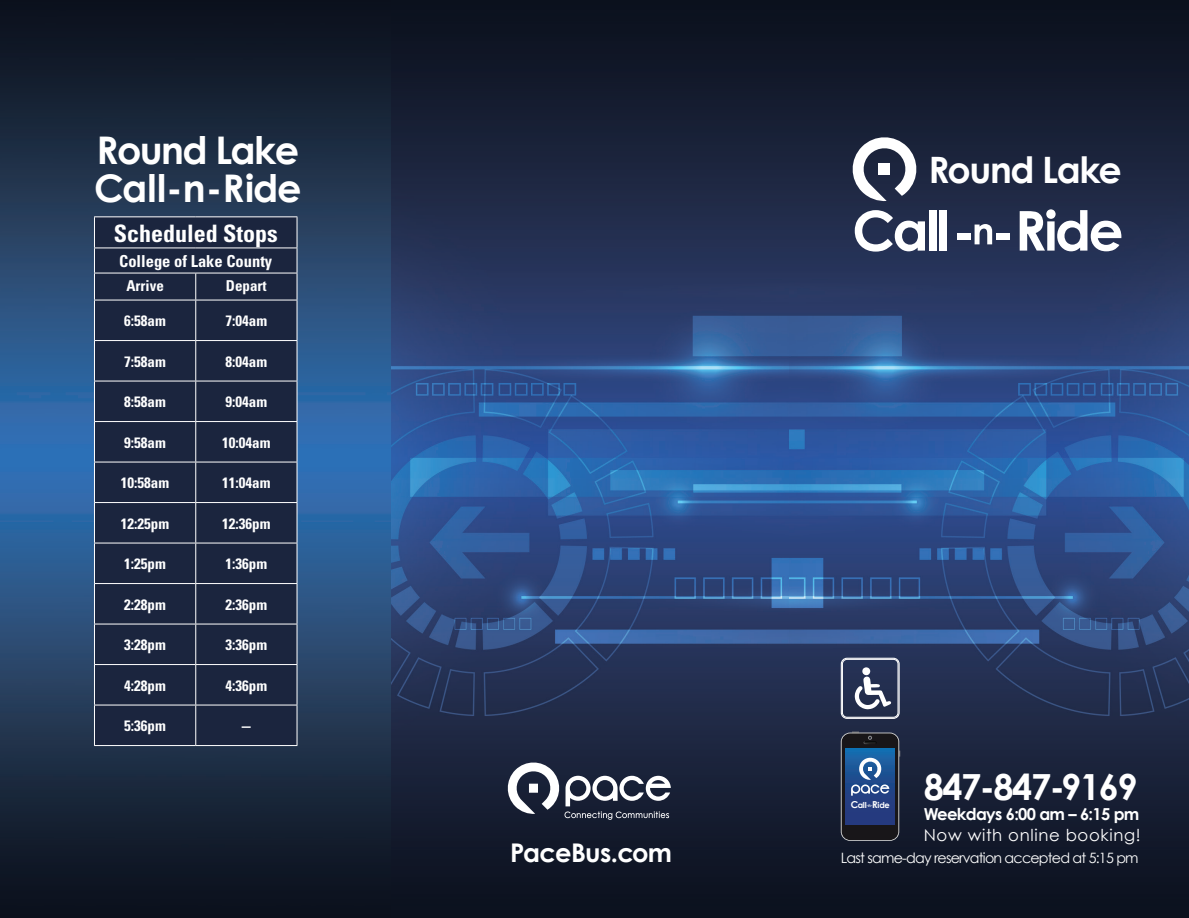
<style>
.page{position:relative;width:1189px;height:918px;background:#fff}
.page>*{position:absolute;margin:0;border:0;box-sizing:border-box;transform-origin:0 0}
.t1{font:700 38.1px/38.1px "Century Gothic";letter-spacing:-.04em;color:#fff}
.t2{font:700 36.45px "Century Gothic";letter-spacing:-.035em;color:#fff}
.t3{font:700 36px "Century Gothic";letter-spacing:-.04em;color:#fff}
.t4{font:700 25.8px "Century Gothic";letter-spacing:-.025em;color:#fff}
.t5{font:700 condensed 24px "Univers";color:#fff}
.t6{font:700 condensed 18px "Univers";color:#fff}
.t7{font:700 16.5px/21px "Century Gothic";letter-spacing:-.04em;color:#fff}
.t8{font:700 condensed 16.5px "Univers";color:#fff}
.t9{font:700 condensed 15px "Univers";color:#fff}
.t10{font:14.25px "Century Gothic";letter-spacing:-.055em;color:#fff}
.t11{font:700 8.25px "Century Gothic";letter-spacing:-.03em;color:#fff}
.s1{font-size:9.6px}
.s2{font-weight:400}
</style>
<div class="page">
<img style="left:391px;top:0;width:399px;height:918px">
<img style="left:0;top:0;width:391px;height:918px">
<img style="left:790px;top:0;width:399px;height:918px">
<svg style="left:855px;top:210px;width:70px;height:42px"></svg>
<div style="left:929px;top:210px;width:7px;height:41px;background:#fff"></div>
<div style="left:939px;top:210px;width:7px;height:41px;background:#fff"></div>
<div style="left:957px;top:233px;width:14px;height:6px;background:#fff"></div>
<svg style="left:974px;top:224px;width:18px;height:20px"></svg>
<div style="left:996px;top:233px;width:14px;height:6px;background:#fff"></div>
<svg style="left:1019px;top:209px;width:102px;height:42px"></svg>
<svg style="left:849px;top:134px;width:70px;height:68px"></svg>
<div style="left:879px;top:164px;width:11px;height:11px;background:#fff"></div>
<svg style="left:841px;top:732px;width:59px;height:109px;background:#31486e"></svg>
<div style="left:95px;top:217px;width:202px;height:528px;background:#1b253e"></div>
<hr style="left:94px;top:216px;width:102px;height:1px;background:#fff">
<hr style="left:94px;top:217px;width:1px;height:31px;background:#fff">
<hr style="left:196px;top:216px;width:101px;height:1px;background:#fff">
<hr style="left:297px;top:217px;width:1px;height:31px;background:#fff">
<hr style="left:94px;top:273px;width:102px;height:1px;background:#fff">
<hr style="left:196px;top:273px;width:101px;height:1px;background:#fff">
<svg style="left:297px;top:248px;width:1px;height:52px"></svg>
<hr style="left:94px;top:300px;width:102px;height:1px;background:#fff">
<hr style="left:196px;top:300px;width:101px;height:1px;background:#fff">
<hr style="left:297px;top:300px;width:1px;height:40px;background:#fff">
<hr style="left:94px;top:340px;width:102px;height:1px;background:#fff">
<hr style="left:196px;top:340px;width:101px;height:1px;background:#fff">
<hr style="left:297px;top:341px;width:1px;height:40px;background:#fff">
<hr style="left:94px;top:381px;width:102px;height:1px;background:#fff">
<hr style="left:196px;top:381px;width:101px;height:1px;background:#fff">
<hr style="left:297px;top:381px;width:1px;height:40px;background:#fff">
<hr style="left:94px;top:421px;width:102px;height:1px;background:#fff">
<hr style="left:196px;top:421px;width:101px;height:1px;background:#fff">
<hr style="left:297px;top:422px;width:1px;height:40px;background:#fff">
<hr style="left:94px;top:462px;width:102px;height:1px;background:#fff">
<hr style="left:196px;top:462px;width:101px;height:1px;background:#fff">
<hr style="left:297px;top:462px;width:1px;height:40px;background:#fff">
<hr style="left:94px;top:502px;width:102px;height:1px;background:#fff">
<hr style="left:196px;top:502px;width:101px;height:1px;background:#fff">
<hr style="left:297px;top:503px;width:1px;height:40px;background:#fff">
<hr style="left:94px;top:543px;width:102px;height:1px;background:#fff">
<hr style="left:196px;top:543px;width:101px;height:1px;background:#fff">
<hr style="left:297px;top:543px;width:1px;height:40px;background:#fff">
<hr style="left:94px;top:583px;width:102px;height:1px;background:#fff">
<hr style="left:196px;top:583px;width:101px;height:1px;background:#fff">
<hr style="left:297px;top:584px;width:1px;height:40px;background:#fff">
<hr style="left:94px;top:624px;width:102px;height:1px;background:#fff">
<hr style="left:196px;top:624px;width:101px;height:1px;background:#fff">
<hr style="left:297px;top:624px;width:1px;height:40px;background:#fff">
<hr style="left:94px;top:664px;width:102px;height:1px;background:#fff">
<hr style="left:196px;top:664px;width:101px;height:1px;background:#fff">
<hr style="left:297px;top:665px;width:1px;height:40px;background:#fff">
<hr style="left:94px;top:705px;width:102px;height:1px;background:#fff">
<hr style="left:196px;top:705px;width:101px;height:1px;background:#fff">
<hr style="left:297px;top:705px;width:1px;height:40px;background:#fff">
<hr style="left:94px;top:745px;width:102px;height:1px;background:#fff">
<hr style="left:196px;top:745px;width:101px;height:1px;background:#fff">
<hr style="left:94px;top:248px;width:102px;height:1px;background:#fff">
<hr style="left:196px;top:248px;width:101px;height:1px;background:#fff">
<svg style="left:94px;top:248px;width:1px;height:52px"></svg>
<svg style="left:195px;top:273px;width:1px;height:27px"></svg>
<hr style="left:94px;top:300px;width:1px;height:40px;background:#fff">
<hr style="left:195px;top:300px;width:1px;height:40px;background:#fff">
<hr style="left:94px;top:341px;width:1px;height:40px;background:#fff">
<hr style="left:195px;top:341px;width:1px;height:40px;background:#fff">
<hr style="left:94px;top:381px;width:1px;height:40px;background:#fff">
<hr style="left:195px;top:381px;width:1px;height:40px;background:#fff">
<hr style="left:94px;top:422px;width:1px;height:40px;background:#fff">
<hr style="left:195px;top:422px;width:1px;height:40px;background:#fff">
<hr style="left:94px;top:462px;width:1px;height:40px;background:#fff">
<hr style="left:195px;top:462px;width:1px;height:40px;background:#fff">
<hr style="left:94px;top:503px;width:1px;height:40px;background:#fff">
<hr style="left:195px;top:503px;width:1px;height:40px;background:#fff">
<hr style="left:94px;top:543px;width:1px;height:40px;background:#fff">
<hr style="left:195px;top:543px;width:1px;height:40px;background:#fff">
<hr style="left:94px;top:584px;width:1px;height:40px;background:#fff">
<hr style="left:195px;top:584px;width:1px;height:40px;background:#fff">
<hr style="left:94px;top:624px;width:1px;height:40px;background:#fff">
<hr style="left:195px;top:624px;width:1px;height:40px;background:#fff">
<hr style="left:94px;top:665px;width:1px;height:40px;background:#fff">
<hr style="left:195px;top:665px;width:1px;height:40px;background:#fff">
<hr style="left:94px;top:705px;width:1px;height:40px;background:#fff">
<hr style="left:195px;top:705px;width:1px;height:40px;background:#fff">
<svg style="left:841px;top:658px;width:58px;height:61px;background:#58617a"></svg>
<svg style="left:505px;top:761px;width:166px;height:59px"></svg>
<p class="t1" style="left:94px;top:130px;width:209px">Round Lake<br>Call-n-Ride</p>
<p class="t5" style="left:114px;top:219px;width:166px">Scheduled Stops</p>
<p class="t8" style="left:119px;top:251px;width:155px">College of Lake County</p>
<p class="t9" style="left:126px;top:276px;width:39px">Arrive</p>
<p class="t9" style="left:226px;top:276px;width:42px">Depart</p>
<p class="t9" style="left:124px;top:312px;width:43px">6:58am</p>
<p class="t9" style="left:226px;top:312px;width:43px">7:04am</p>
<p class="t9" style="left:124px;top:352px;width:43px">7:58am</p>
<p class="t9" style="left:226px;top:352px;width:43px">8:04am</p>
<p class="t9" style="left:124px;top:393px;width:43px">8:58am</p>
<p class="t9" style="left:226px;top:393px;width:43px">9:04am</p>
<p class="t9" style="left:124px;top:433px;width:43px">9:58am</p>
<p class="t9" style="left:222px;top:433px;width:50px">10:04am</p>
<p class="t9" style="left:121px;top:474px;width:50px">10:58am</p>
<p class="t9" style="left:222px;top:474px;width:50px">11:04am</p>
<p class="t9" style="left:121px;top:514px;width:50px">12:25pm</p>
<p class="t9" style="left:222px;top:514px;width:50px">12:36pm</p>
<p class="t9" style="left:124px;top:555px;width:43px">1:25pm</p>
<p class="t9" style="left:226px;top:555px;width:43px">1:36pm</p>
<p class="t9" style="left:124px;top:595px;width:43px">2:28pm</p>
<p class="t9" style="left:226px;top:595px;width:43px">2:36pm</p>
<p class="t9" style="left:124px;top:636px;width:43px">3:28pm</p>
<p class="t9" style="left:226px;top:636px;width:43px">3:36pm</p>
<p class="t9" style="left:124px;top:676px;width:43px">4:28pm</p>
<p class="t9" style="left:226px;top:676px;width:43px">4:36pm</p>
<p class="t9" style="left:124px;top:717px;width:43px">5:36pm</p>
<p class="t6" style="left:242px;top:715px;width:10px">–</p>
<p class="t2" style="left:928px;top:147px;width:195px">Round Lake</p>
<p class="t4" style="left:510px;top:836px;width:163px">PaceBus.com</p>
<p class="t11" style="left:851px;top:800px;width:40px"><span class="s1">C</span>all<sup>-n-</sup><span class="s1">R</span>ide</p>
<p class="t3" style="left:924px;top:765px;width:215px">847-847-9169</p>
<p class="t7" style="left:924px;top:803px;width:219px">Weekdays 6:00 am – 6:15 pm<br><span class="s2">Now with online booking!</span></p>
<p class="t10" style="left:841px;top:849px;width:299px">Last same-day reservation accepted at 5:15 pm</p>
</div>
